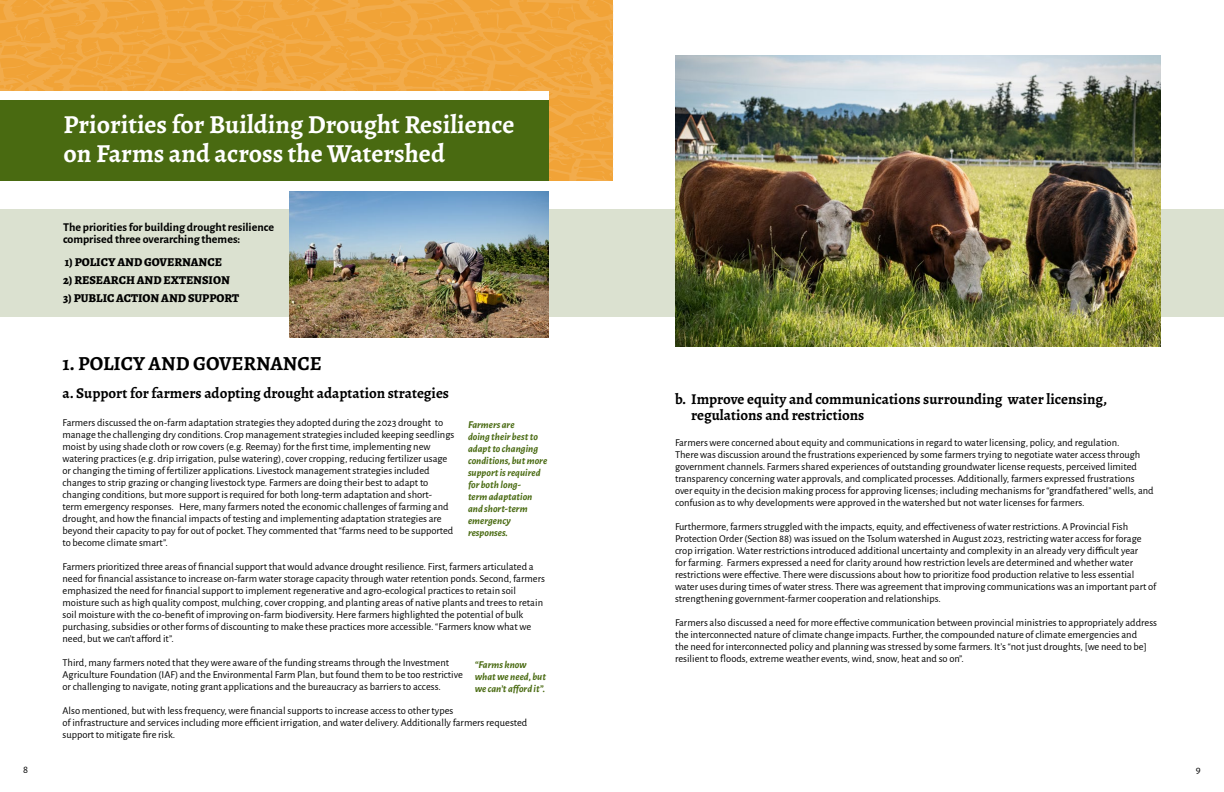
<style>
.page{position:relative;width:1224px;height:792px;background:#fff}
.page>*{position:absolute;margin:0;border:0;box-sizing:border-box;transform-origin:0 0}
.t1{font:700 26px/29px "Alegreya";color:#fff}
.t2{font:700 20px "Alegreya";color:#000}
.t3{font:700 15px/16px "Alegreya";color:#000}
.t4{font:700 12px/12px "Alegreya Sans";color:#000}
.t5{font:800 12px "Alegreya";color:#000}
.t6{font:10.5px/12px "Alegreya Sans";color:#000}
.t7{font:italic 700 10.5px/12px "Alegreya Sans";color:#496a11}
</style>
<div class="page">
<div style="left:0;top:209px;width:1224px;height:108px;background:#dbe1d0"></div>
<svg style="left:0;top:0;width:614px;height:181px;background:#f1a63e"></svg>
<div style="left:0;top:100px;width:549px;height:81px;background:#496a11"></div>
<div style="left:0;top:91px;width:549px;height:9px;background:#fff"></div>
<img style="left:289px;top:191px;width:260px;height:147px">
<img style="left:675px;top:56px;width:486px;height:290px">
<h1 class="t1" style="left:64px;top:110px;width:452px">Priorities for Building Drought Resilience on Farms and across the Watershed</h1>
<p class="t4" style="left:63px;top:221px;width:213px">The priorities for building drought resilience comprised three overarching themes:</p>
<p class="t5" style="left:65px;top:253px;width:159px">1) POLICY AND GOVERNANCE</p>
<p class="t5" style="left:63px;top:271px;width:168px">2) RESEARCH AND EXTENSION</p>
<p class="t5" style="left:63px;top:289px;width:178px">3) PUBLIC ACTION AND SUPPORT</p>
<h2 class="t2" style="left:62px;top:350px;width:261px">1. POLICY AND GOVERNANCE</h2>
<h3 class="t3" style="left:62px;top:385px;width:388px">a. Support for farmers adopting drought adaptation strategies</h3>
<p class="t6" style="left:62px;top:416px;width:393px">Farmers discussed the on-farm adaptation strategies they adopted during the 2023 drought to manage the challenging dry conditions. Crop management strategies included keeping seedlings moist by using shade cloth or row covers (e.g. Reemay) for the first time, implementing new watering practices (e.g. drip irrigation, pulse watering), cover cropping, reducing fertilizer usage or changing the timing of fertilizer applications. Livestock management strategies included changes to strip grazing or changing livestock type. Farmers are doing their best to adapt to changing conditions, but more support is required for both long-term adaptation and short&shy;term emergency responses. Here, many farmers noted the economic challenges of farming and drought, and how the financial impacts of testing and implementing adaptation strategies are beyond their capacity to pay for out of pocket. They commented that “farms need to be supported to become climate smart”.</p>
<p class="t6" style="left:62px;top:560px;width:484px">Farmers prioritized three areas of financial support that would advance drought resilience. First, farmers articulated a need for financial assistance to increase on-farm water storage capacity through water retention ponds. Second, farmers emphasized the need for financial support to implement regenerative and agro-ecological practices to retain soil moisture such as high quality compost, mulching, cover cropping, and planting areas of native plants and trees to retain soil moisture with the co-benefit of improving on-farm biodiversity. Here farmers highlighted the potential of bulk purchasing, subsidies or other forms of discounting to make these practices more accessible. “Farmers know what we need, but we can’t afford it”.</p>
<p class="t6" style="left:62px;top:656px;width:402px">Third, many farmers noted that they were aware of the funding streams through the Investment<br>Agriculture Foundation (IAF) and the Environmental Farm Plan, but found them to be too restrictive or challenging to navigate, noting grant applications and the bureaucracy as barriers to access.</p>
<p class="t6" style="left:62px;top:704px;width:466px">Also mentioned, but with less frequency, were financial supports to increase access to other types<br>of infrastructure and services including more efficient irrigation, and water delivery. Additionally farmers requested support to mitigate fire risk.</p>
<p class="t7" style="left:468px;top:418px;width:81px">Farmers are<br>doing their best to adapt to changing conditions, but more support is required for both long-<br>term adaptation and short-term emergency responses.</p>
<p class="t7" style="left:475px;top:658px;width:73px">“Farms know what we need, but we can’t afford it”.</p>
<h3 class="t3" style="left:691px;top:391px;width:417px;text-indent:-16px">b. Improve equity and communications surrounding water licensing, regulations and restrictions</h3>
<p class="t6" style="left:675px;top:436px;width:480px">Farmers were concerned about equity and communications in regard to water licensing, policy, and regulation.<br>There was discussion around the frustrations experienced by some farmers trying to negotiate water access through government channels. Farmers shared experiences of outstanding groundwater license requests, perceived limited transparency concerning water approvals, and complicated processes. Additionally, farmers expressed frustrations over equity in the decision making process for approving licenses; including mechanisms for “grandfathered” wells, and confusion as to why developments were approved in the watershed but not water licenses for farmers.</p>
<p class="t6" style="left:675px;top:520px;width:483px">Furthermore, farmers struggled with the impacts, equity, and effectiveness of water restrictions. A Provincial Fish Protection Order (Section 88) was issued on the Tsolum watershed in August 2023, restricting water access for forage crop irrigation. Water restrictions introduced additional uncertainty and complexity in an already very difficult year<br>for farming. Farmers expressed a need for clarity around how restriction levels are determined and whether water restrictions were effective. There were discussions about how to prioritize food production relative to less essential water uses during times of water stress. There was agreement that improving communications was an important part of strengthening government-farmer cooperation and relationships.</p>
<p class="t6" style="left:675px;top:616px;width:484px">Farmers also discussed a need for more effective communication between provincial ministries to appropriately address the interconnected nature of climate change impacts. Further, the compounded nature of climate emergencies and<br>the need for interconnected policy and planning was stressed by some farmers. It’s “not just droughts, [we need to be] resilient to floods, extreme weather events, wind, snow, heat and so on”.</p>
<p class="t6" style="left:23px;top:763px;width:6px">8</p>
<p class="t6" style="left:1196px;top:763px;width:6px">9</p>
</div>
